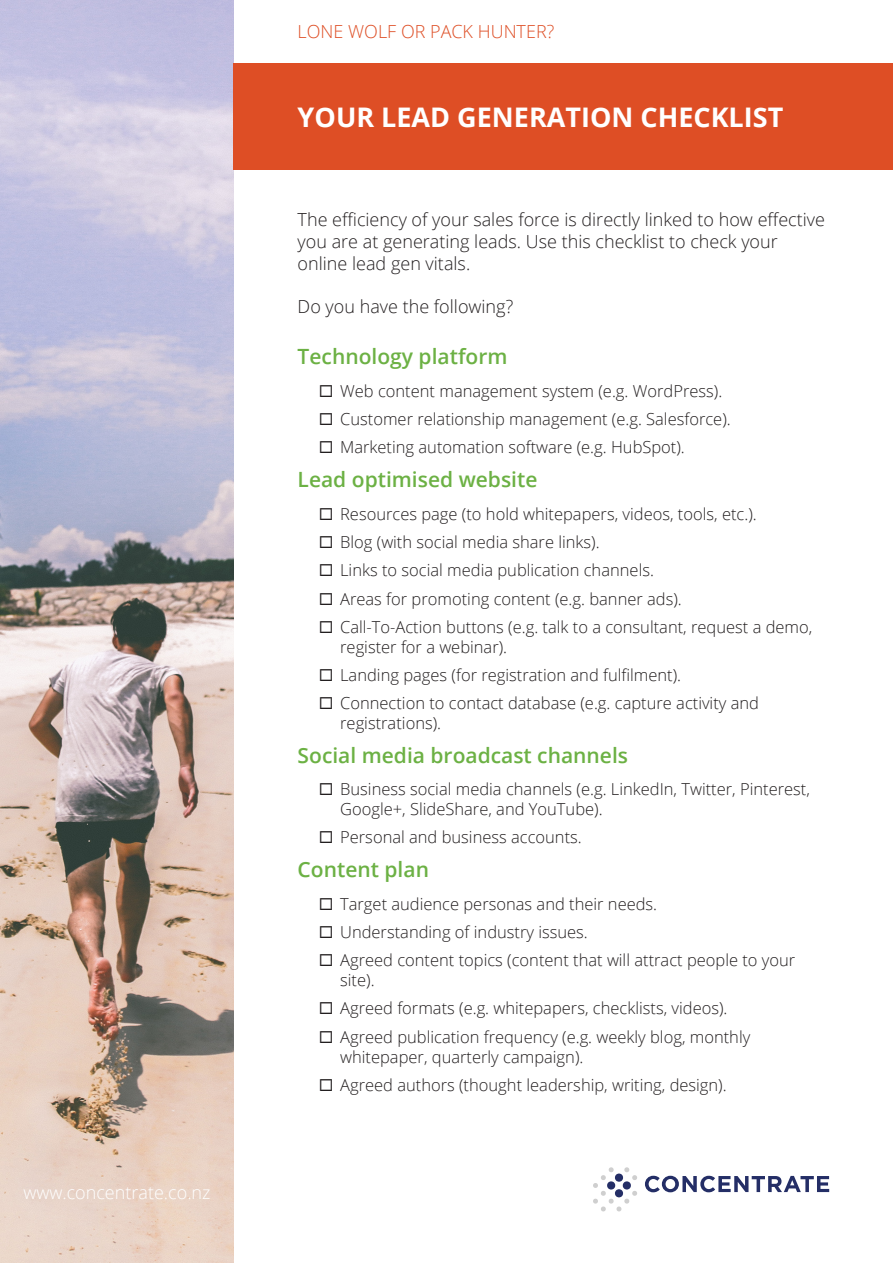
<style>
.page{position:relative;width:893px;height:1263px;background:#fff}
.page>*{position:absolute;margin:0;border:0;box-sizing:border-box;transform-origin:0 0}
.t1{font:700 27px "Open Sans";color:#fff}
.Header_1{font:600 21px "Open Sans";color:#6cb144}
.Body{font:300 18px/21.6px "Open Sans";color:#231f20}
.t2{font:300 18px "Open Sans";color:#de4e25}
.Body-2{font:300 18px "Open Sans";color:#fff}
.Bullet_list{font:300 16.5px/19.8px "Open Sans";color:#231f20}
</style>
<div class="page">
<img style="left:0;top:0;width:234px;height:1263px">
<div style="left:234px;top:64px;width:659px;height:106px;background:#de4e25"></div>
<svg style="left:593px;top:1167px;width:44px;height:45px"></svg>
<svg style="left:645px;top:1176px;width:184px;height:16px"></svg>
<p class="Body-2" style="left:23px;top:1180px;width:189px">www.concentrate.co.nz</p>
<p class="t2" style="left:298px;top:19px;width:258px">LONE WOLF OR PACK HUNTER?</p>
<p class="t1" style="left:298px;top:98px;width:487px">YOUR LEAD GENERATION CHECKLIST</p>
<p class="Body" style="left:298px;top:209px;width:529px">The efficiency of your sales force is directly linked to how effective you are at generating leads. Use this checklist to check your online lead gen vitals.</p>
<p class="Body" style="left:298px;top:295px;width:217px">Do you have the following?</p>
<p class="Header_1" style="left:298px;top:342px;width:211px">Technology platform</p>
<p class="Bullet_list" style="left:319px;top:380px;width:405px">◻ Web content management system (e.g. WordPress).</p>
<p class="Bullet_list" style="left:319px;top:409px;width:413px">◻ Customer relationship management (e.g. Salesforce).</p>
<p class="Bullet_list" style="left:319px;top:437px;width:367px">◻ Marketing automation software (e.g. HubSpot).</p>
<p class="Header_1" style="left:298px;top:465px;width:241px">Lead optimised website</p>
<p class="Bullet_list" style="left:319px;top:503px;width:439px">◻ Resources page (to hold whitepapers, videos, tools, etc.).</p>
<p class="Bullet_list" style="left:319px;top:532px;width:282px">◻ Blog (with social media share links).</p>
<p class="Bullet_list" style="left:319px;top:560px;width:337px">◻ Links to social media publication channels.</p>
<p class="Bullet_list" style="left:319px;top:588px;width:364px">◻ Areas for promoting content (e.g. banner ads).</p>
<p class="Bullet_list" style="left:340px;top:616px;width:474px;text-indent:-21px">◻ Call-To-Action buttons (e.g. talk to a consultant, request a demo, register for a webinar).</p>
<p class="Bullet_list" style="left:319px;top:665px;width:364px">◻ Landing pages (for registration and fulfilment).</p>
<p class="Bullet_list" style="left:340px;top:693px;width:420px;text-indent:-21px">◻ Connection to contact database (e.g. capture activity and registrations).</p>
<p class="Header_1" style="left:298px;top:741px;width:332px">Social media broadcast channels</p>
<p class="Bullet_list" style="left:340px;top:779px;width:471px;text-indent:-21px">◻ Business social media channels (e.g. LinkedIn, Twitter, Pinterest,<br>Google+, SlideShare, and YouTube).</p>
<p class="Bullet_list" style="left:319px;top:827px;width:264px">◻ Personal and business accounts.</p>
<p class="Header_1" style="left:298px;top:855px;width:133px">Content plan</p>
<p class="Bullet_list" style="left:319px;top:893px;width:340px">◻ Target audience personas and their needs.</p>
<p class="Bullet_list" style="left:319px;top:922px;width:270px">◻ Understanding of industry issues.</p>
<p class="Bullet_list" style="left:340px;top:950px;width:457px;text-indent:-21px">◻ Agreed content topics (content that will attract people to your site).</p>
<p class="Bullet_list" style="left:319px;top:998px;width:410px">◻ Agreed formats (e.g. whitepapers, checklists, videos).</p>
<p class="Bullet_list" style="left:340px;top:1026px;width:412px;text-indent:-21px">◻ Agreed publication frequency (e.g. weekly blog, monthly whitepaper, quarterly campaign).</p>
<p class="Bullet_list" style="left:319px;top:1074px;width:409px">◻ Agreed authors (thought leadership, writing, design).</p>
</div>
